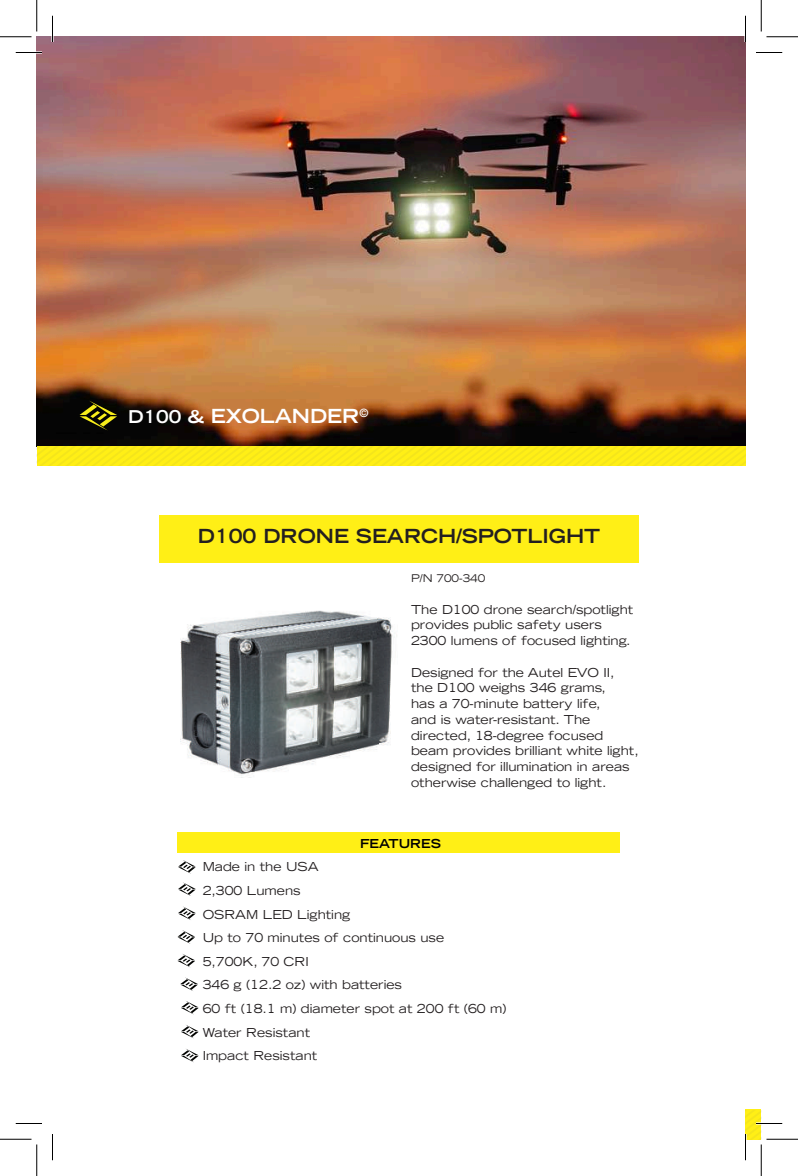
<style>
.page{position:relative;width:798px;height:1176px;background:#fff}
.page>*{position:absolute;margin:0;border:0;box-sizing:border-box;transform-origin:0 0}
.t1{font:700 expanded 19.25px "Trade Gothic LH";color:#231f20}
.t2{font:700 expanded 19.25px "Trade Gothic LH";color:#fff}
.t3{font:expanded 12.25px/15.8px "Trade Gothic LH";color:#231f20}
.t4{font:700 expanded 12.25px "Trade Gothic LH";color:#000001}
.t5{font:expanded 10.5px "Trade Gothic LH";color:#231f20}
.s1{font-size:17.5px}
</style>
<div class="page">
<img style="left:180px;top:610px;width:198px;height:166px">
<img style="left:378px;top:617px;width:19px;height:128px">
<div style="left:178px;top:832px;width:442px;height:21px;background:#ffef16"></div>
<svg style="left:178px;top:860px;width:18px;height:14px"></svg>
<svg style="left:178px;top:882px;width:18px;height:14px"></svg>
<svg style="left:178px;top:906px;width:18px;height:14px"></svg>
<svg style="left:178px;top:930px;width:17px;height:14px"></svg>
<svg style="left:178px;top:954px;width:17px;height:14px"></svg>
<svg style="left:180px;top:977px;width:18px;height:14px"></svg>
<img style="left:37px;top:37px;width:708px;height:409px">
<div style="left:37px;top:447px;width:709px;height:19px;background:#ffef16"></div>
<div style="left:37px;top:446px;width:709px;height:19px;background:#fded16"></div>
<div style="left:159px;top:515px;width:480px;height:48px;background:#ffef16"></div>
<svg style="left:181px;top:1001px;width:18px;height:14px"></svg>
<svg style="left:181px;top:1025px;width:18px;height:14px"></svg>
<svg style="left:181px;top:1049px;width:18px;height:13px"></svg>
<div style="left:746px;top:1109px;width:15px;height:30px;background:#ffef16"></div>
<svg style="left:80px;top:401px;width:37px;height:29px"></svg>
<hr style="left:16px;top:51px;width:26px;height:3px;background:#fff">
<hr style="left:756px;top:1122px;width:26px;height:3px;background:#fff">
<hr style="left:51px;top:16px;width:3px;height:26px;background:#fff">
<hr style="left:744px;top:16px;width:3px;height:26px;background:#fff">
<hr style="left:744px;top:1134px;width:3px;height:26px;background:#fff">
<svg style="left:16px;top:52px;width:26px;height:1px"></svg>
<svg style="left:756px;top:52px;width:26px;height:1px"></svg>
<svg style="left:16px;top:1123px;width:26px;height:1px"></svg>
<svg style="left:756px;top:1123px;width:26px;height:1px"></svg>
<svg style="left:52px;top:16px;width:1px;height:26px"></svg>
<svg style="left:52px;top:1134px;width:1px;height:26px"></svg>
<svg style="left:745px;top:16px;width:1px;height:26px"></svg>
<svg style="left:745px;top:1134px;width:1px;height:26px"></svg>
<hr style="left:0;top:36px;width:32px;height:1px;background:#000">
<hr style="left:766px;top:36px;width:32px;height:1px;background:#000">
<hr style="left:0;top:1139px;width:32px;height:1px;background:#000">
<hr style="left:766px;top:1139px;width:32px;height:1px;background:#000">
<hr style="left:36px;top:0;width:1px;height:32px;background:#000">
<hr style="left:36px;top:1144px;width:1px;height:32px;background:#000">
<hr style="left:761px;top:0;width:1px;height:32px;background:#000">
<hr style="left:761px;top:1144px;width:1px;height:32px;background:#000">
<h1 class="t2" style="left:128px;top:404px;width:242px"><span class="s1">D100 &amp;</span> EXOLANDER<sup>©</sup></h1>
<h1 class="t1" style="left:198px;top:523px;width:404px">D100 DRONE SEARCH/SPOTLIGHT</h1>
<p class="t5" style="left:411px;top:571px;width:76px">P/N 700-340</p>
<p class="t3" style="left:411px;top:601px;width:224px">The D100 drone search/spotlight provides public safety users<br>2300 lumens of focused lighting.</p>
<p class="t3" style="left:411px;top:664px;width:229px">Designed for the Autel EVO II, the D100 weighs 346 grams,<br>has a 70-minute battery life,<br>and is water-resistant. The directed, 18-degree focused beam provides brilliant white light, designed for illumination in areas otherwise challenged to light.</p>
<p class="t4" style="left:360px;top:835px;width:82px">FEATURES</p>
<p class="t3" style="left:203px;top:855px;width:305px;line-height:23.6px">Made in the USA<br>2,300 Lumens<br>OSRAM LED Lighting<br>Up to 70 minutes of continuous use<br>5,700K, 70 CRI<br>346 g (12.2 oz) with batteries<br>60 ft (18.1 m) diameter spot at 200 ft (60 m)<br>Water Resistant<br>Impact Resistant</p>
</div>
